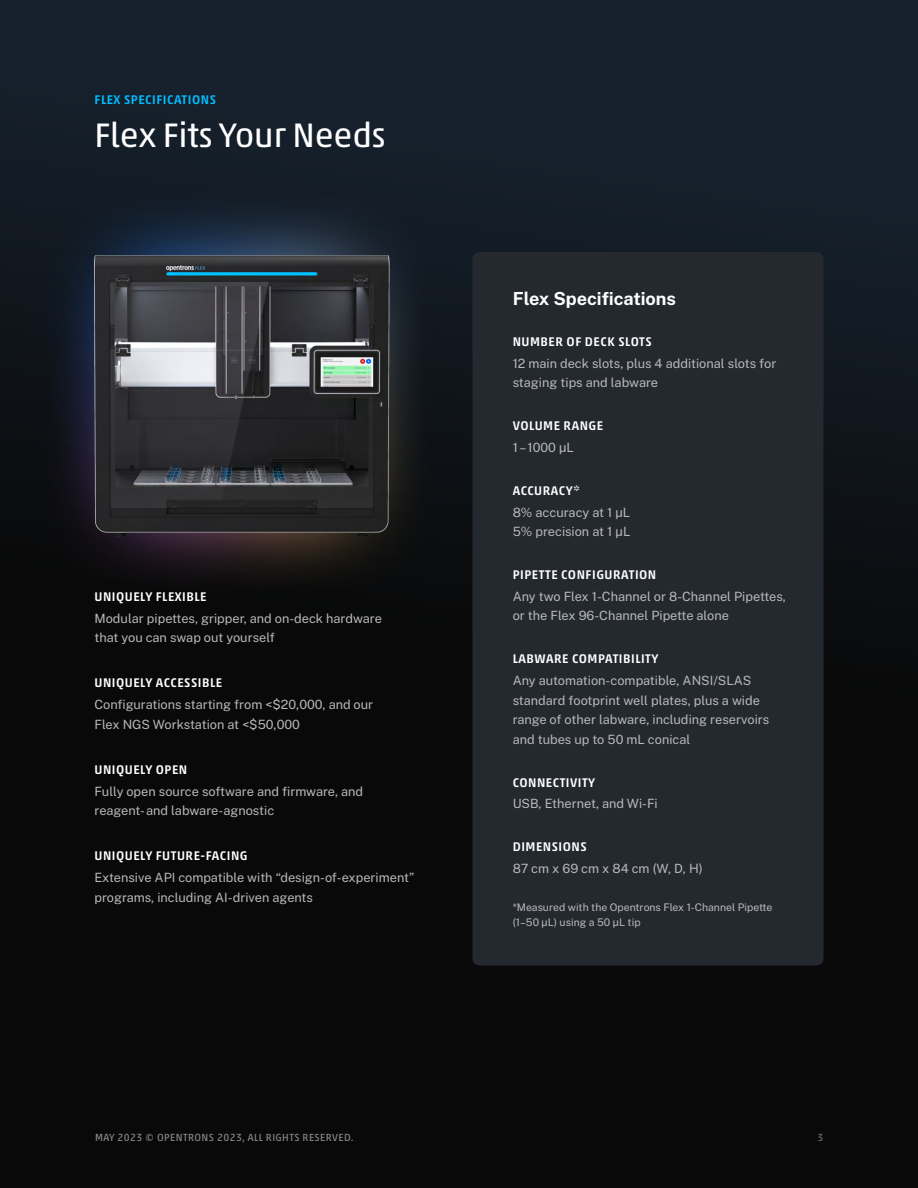
<style>
.page{position:relative;width:918px;height:1188px;background:#fff}
.page>*{position:absolute;margin:0;border:0;box-sizing:border-box;transform-origin:0 0}
.t1{font:34.5px "Akko Pro";letter-spacing:-.005em;color:#fff}
.t2{font:700 18px "Public Sans";color:#fff}
.t3{font:12.75px/19.5px "Public Sans";color:#b9b9b9}
.t4{font:500 12.75px "Akko Pro";letter-spacing:.04em;color:#fff}
.t5{font:500 12.75px "Akko Pro";letter-spacing:.04em;color:#00bdff}
.t6{font:10.5px/15px "Public Sans";color:#b9b9b9}
.t7{font:10.5px "Akko Pro";letter-spacing:.04em;color:#8d8d91}
.t8{font:10.5px "Akko Pro";color:#707075}
</style>
<div class="page">
<div style="left:0;top:0;width:918px;height:1188px;background:linear-gradient(to bottom,#16212d,#050200)"></div>
<img style="left:37px;top:186px;width:398px;height:417px">
<div style="left:472px;top:252px;width:352px;height:714px;background:#242930;border-radius:7px"></div>
<img style="left:0;top:214px;width:472px;height:366px">
<p class="t5" style="left:95px;top:92px;width:123px">FLEX SPECIFICATIONS</p>
<h1 class="t1" style="left:94px;top:115px;width:293px">Flex Fits Your Needs</h1>
<p class="t4" style="left:95px;top:589px;width:114px">UNIQUELY FLEXIBLE</p>
<p class="t3" style="left:95px;top:608px;width:289px">Modular pipettes, gripper, and on-deck hardware that you can swap out yourself</p>
<p class="t4" style="left:95px;top:675px;width:129px">UNIQUELY ACCESSIBLE</p>
<p class="t3" style="left:95px;top:694px;width:280px">Configurations starting from &lt;$20,000, and our<br>Flex NGS Workstation at &lt;$50,000</p>
<p class="t4" style="left:95px;top:762px;width:94px">UNIQUELY OPEN</p>
<p class="t3" style="left:95px;top:781px;width:270px">Fully open source software and firmware, and reagent- and labware-agnostic</p>
<p class="t4" style="left:95px;top:848px;width:155px">UNIQUELY FUTURE-FACING</p>
<p class="t3" style="left:95px;top:867px;width:321px">Extensive API compatible with “design-of-experiment” programs, including AI-driven agents</p>
<h2 class="t2" style="left:513px;top:287px;width:165px">Flex Specifications</h2>
<p class="t4" style="left:513px;top:334px;width:141px">NUMBER OF DECK SLOTS</p>
<p class="t3" style="left:513px;top:353px;width:265px">12 main deck slots, plus 4 additional slots for staging tips and labware</p>
<p class="t4" style="left:513px;top:418px;width:92px">VOLUME RANGE</p>
<p class="t3" style="left:513px;top:437px;width:63px">1 – 1000 μL</p>
<p class="t4" style="left:513px;top:483px;width:69px">ACCURACY*</p>
<p class="t3" style="left:513px;top:502px;width:119px">8% accuracy at 1 μL<br>5% precision at 1 μL</p>
<p class="t4" style="left:513px;top:567px;width:145px">PIPETTE CONFIGURATION</p>
<p class="t3" style="left:513px;top:586px;width:275px">Any two Flex 1-Channel or 8-Channel Pipettes, or the Flex 96-Channel Pipette alone</p>
<p class="t4" style="left:513px;top:651px;width:147px">LABWARE COMPATIBILITY</p>
<p class="t3" style="left:513px;top:670px;width:258px">Any automation-compatible, ANSI/SLAS standard footprint well plates, plus a wide range of other labware, including reservoirs and tubes up to 50 mL conical</p>
<p class="t4" style="left:513px;top:774px;width:84px">CONNECTIVITY</p>
<p class="t3" style="left:513px;top:794px;width:147px">USB, Ethernet, and Wi-Fi</p>
<p class="t4" style="left:513px;top:839px;width:76px">DIMENSIONS</p>
<p class="t3" style="left:513px;top:858px;width:192px">87 cm x 69 cm x 84 cm (W, D, H)</p>
<p class="t6" style="left:513px;top:899px;width:261px">*Measured with the Opentrons Flex 1-Channel Pipette (1–50 µL) using a 50 μL tip</p>
<p class="t7" style="left:95px;top:1131px;width:260px">MAY 2023 © OPENTRONS 2023, ALL RIGHTS RESERVED.</p>
<p class="t8" style="left:818px;top:1131px;width:7px">3</p>
</div>
